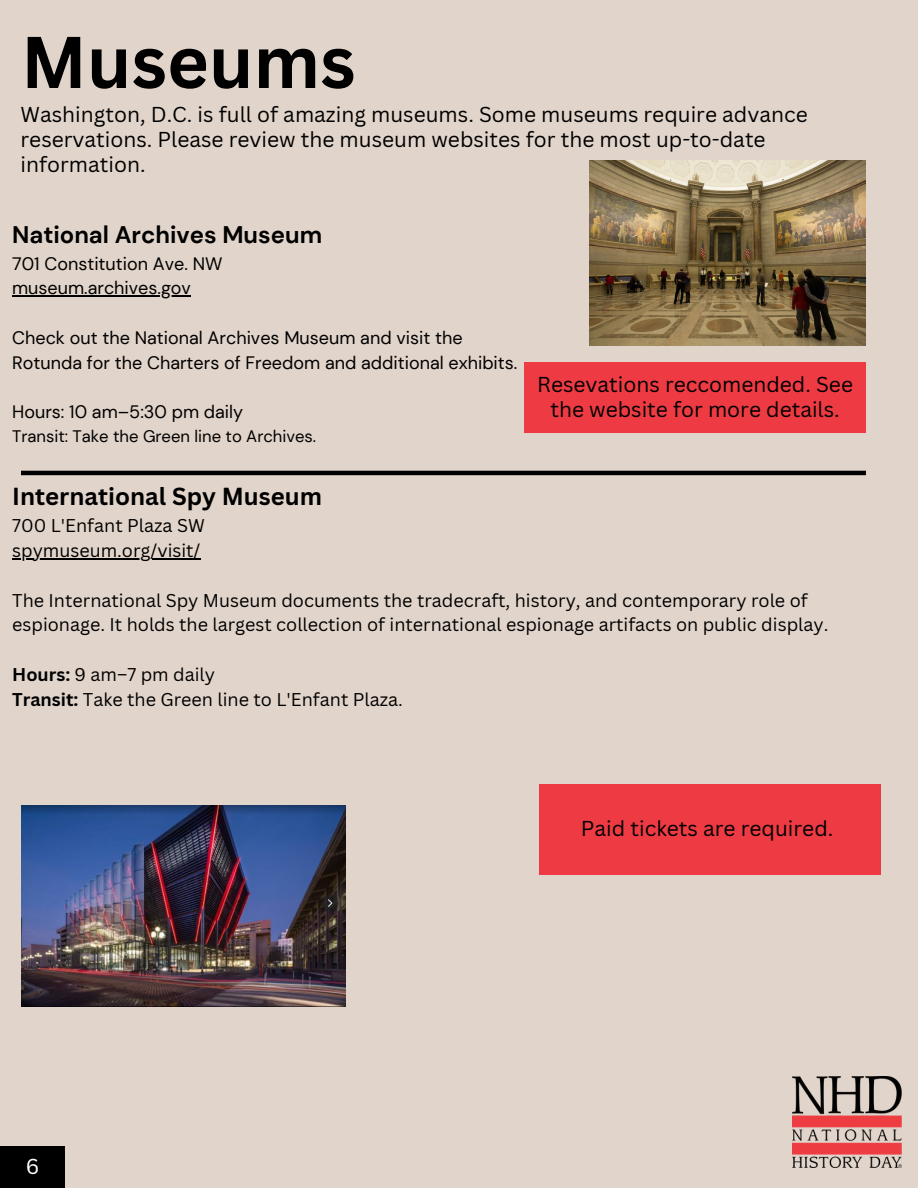
<style>
.page{position:relative;width:918px;height:1188px;background:#e1d4ca}
.page>*{position:absolute;margin:0;border:0;box-sizing:border-box;transform-origin:0 0}
.t1{font:700 71.55px "Canva Sans";color:#000}
.t2{font:700 24px "DM Sans";color:#000}
.t3{font:700 24px "Canva Sans";color:#000}
.t4{font:21px/24.8px "Canva Sans";color:#000;text-align:center}
.t5{font:21px "Canva Sans";color:#fff}
.t6{font:18px/24.8px "Canva Sans";color:#000}
.t7{font:18px "DM Sans";color:#000}
.t8{font:16.65px "DM Sans";color:#000}
.s1{font-weight:700}
</style>
<div class="page">
<img style="left:792px;top:1076px;width:109px;height:91px">
<hr style="left:12px;top:296px;width:179px;height:1px;background:#000">
<div style="left:524px;top:362px;width:342px;height:71px;background:#ee3a43"></div>
<hr style="left:12px;top:558px;width:189px;height:1px;background:#000">
<hr style="left:21px;top:471px;width:845px;height:4px;background:#000">
<img style="left:21px;top:805px;width:324px;height:202px">
<div style="left:539px;top:784px;width:342px;height:91px;background:#ee3a43"></div>
<img style="left:589px;top:161px;width:277px;height:184px">
<div style="left:0;top:1147px;width:65px;height:41px;background:#000"></div>
<p class="t1" style="left:21px;top:12px;width:336px">Museums</p>
<p class="t4" style="left:21px;top:102px;width:789px;text-align:left">Washington, D.C. is full of amazing museums. Some museums require advance reservations. Please review the museum websites for the most up-to-date information.</p>
<h3 class="t2" style="left:12px;top:219px;width:311px">National Archives Museum</h3>
<h3 class="t7" style="left:12px;top:252px;width:212px">701 Constitution Ave. NW</h3>
<p class="t7" style="left:12px;top:277px;width:180px">museum.archives.gov</p>
<p class="t7" style="left:12px;top:326px;width:452px">Check out the National Archives Museum and visit the</p>
<h2 class="t7" style="left:12px;top:351px;width:507px">Rotunda for the Charters of Freedom and additional exhibits.</h2>
<p class="t7" style="left:12px;top:400px;width:233px">Hours: 10 am–5:30 pm daily</p>
<p class="t8" style="left:12px;top:425px;width:305px">Transit: Take the Green line to Archives.</p>
<p class="t4" style="left:537px;top:372px;width:317px">Resevations reccomended. See the website for more details.</p>
<h3 class="t3" style="left:12px;top:480px;width:311px">International Spy Museum</h3>
<h3 class="t6" style="left:12px;top:513px;width:194px">700 L'Enfant Plaza SW</h3>
<h2 class="t6" style="left:12px;top:538px;width:190px">spymuseum.org/visit/</h2>
<h2 class="t6" style="left:12px;top:587px;width:818px">The International Spy Museum documents the tradecraft, history, and contemporary role of espionage. It holds the largest collection of international espionage artifacts on public display.</h2>
<p class="t6" style="left:12px;top:662px;width:204px"><span class="s1">Hours:</span> 9 am–7 pm daily</p>
<p class="t6" style="left:12px;top:686px;width:392px"><span class="s1">Transit:</span> Take the Green line to L'Enfant Plaza.</p>
<p class="t5" style="left:26px;top:1151px;width:15px">6</p>
<h3 class="t4" style="left:581px;top:815px;width:254px">Paid tickets are required.</h3>
</div>
